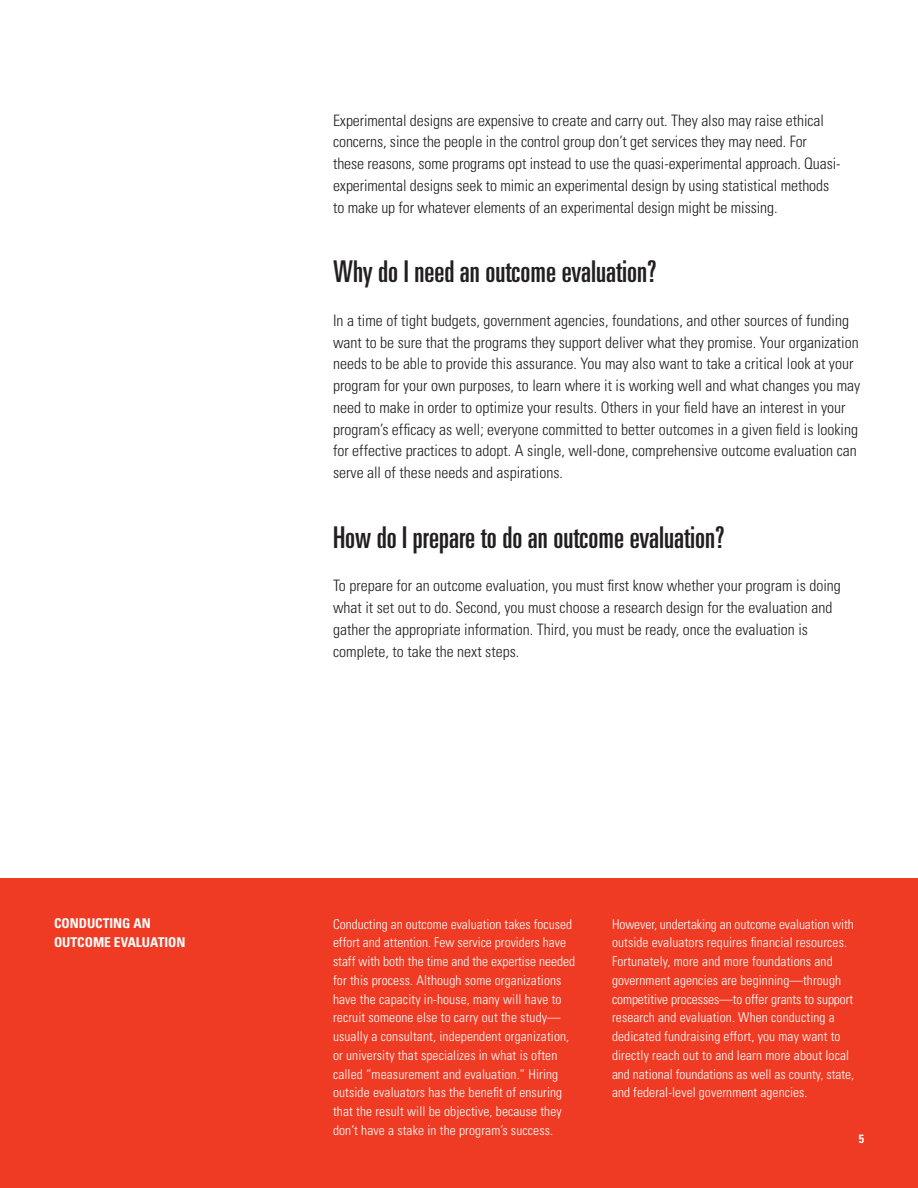
<style>
.page{position:relative;width:918px;height:1188px;background:#fff}
.page>*{position:absolute;margin:0;border:0;box-sizing:border-box;transform-origin:0 0}
.t1{font:ultra-condensed 30px "Univers";color:#231f20}
.t2{font:300 condensed 15.75px/21.8px "Univers";color:#231f20}
.t3{font:300 condensed 13.5px/18.8px "Univers";letter-spacing:.01em;color:#fff}
.t4{font:700 condensed 13.5px/18.8px "Univers";color:#fff}
.t5{font:700 condensed 12px "Univers";color:#fff}
</style>
<div class="page">
<div style="left:0;top:878px;width:918px;height:310px;background:#ef3b23"></div>
<p class="t2" style="left:333px;top:109px;width:509px">Experimental designs are expensive to create and carry out. They also may raise ethical concerns, since the people in the control group don’t get services they may need. For these reasons, some programs opt instead to use the quasi-experimental approach. Quasi&shy;experimental designs seek to mimic an experimental design by using statistical methods to make up for whatever elements of an experimental design might be missing.</p>
<p class="t1" style="left:333px;top:255px;width:325px">Why do I need an outcome evaluation?</p>
<p class="t2" style="left:333px;top:309px;width:529px">In a time of tight budgets, government agencies, foundations, and other sources of funding want to be sure that the programs they support deliver what they promise. Your organization needs to be able to provide this assurance. You may also want to take a critical look at your program for your own purposes, to learn where it is working well and what changes you may need to make in order to optimize your results. Others in your field have an interest in your program’s efficacy as well; everyone committed to better outcomes in a given field is looking for effective practices to adopt. A single, well-done, comprehensive outcome evaluation can serve all of these needs and aspirations.</p>
<p class="t1" style="left:333px;top:520px;width:393px">How do I prepare to do an outcome evaluation?</p>
<p class="t2" style="left:333px;top:575px;width:509px">To prepare for an outcome evaluation, you must first know whether your program is doing what it set out to do. Second, you must choose a research design for the evaluation and gather the appropriate information. Third, you must be ready, once the evaluation is complete, to take the next steps.</p>
<p class="t4" style="left:54px;top:914px;width:133px">CONDUCTING AN<br>OUTCOME EVALUATION</p>
<p class="t3" style="left:333px;top:914px;width:244px">Conducting an outcome evaluation takes focused effort and attention. Few service providers have staff with both the time and the expertise needed for this process. Although some organizations have the capacity in-house, many will have to recruit someone else to carry out the study— usually a consultant, independent organization, or university that specializes in what is often called “measurement and evaluation.” Hiring outside evaluators has the benefit of ensuring that the result will be objective, because they don’t have a stake in the program’s success.</p>
<p class="t3" style="left:612px;top:914px;width:244px">However, undertaking an outcome evaluation with outside evaluators requires financial resources.<br>Fortunately, more and more foundations and government agencies are beginning—through competitive processes—to offer grants to support research and evaluation. When conducting a dedicated fundraising effort, you may want to directly reach out to and learn more about local and national foundations as well as county, state, and federal-level government agencies.</p>
<p class="t5" style="left:859px;top:1132px;width:7px">5</p>
</div>
